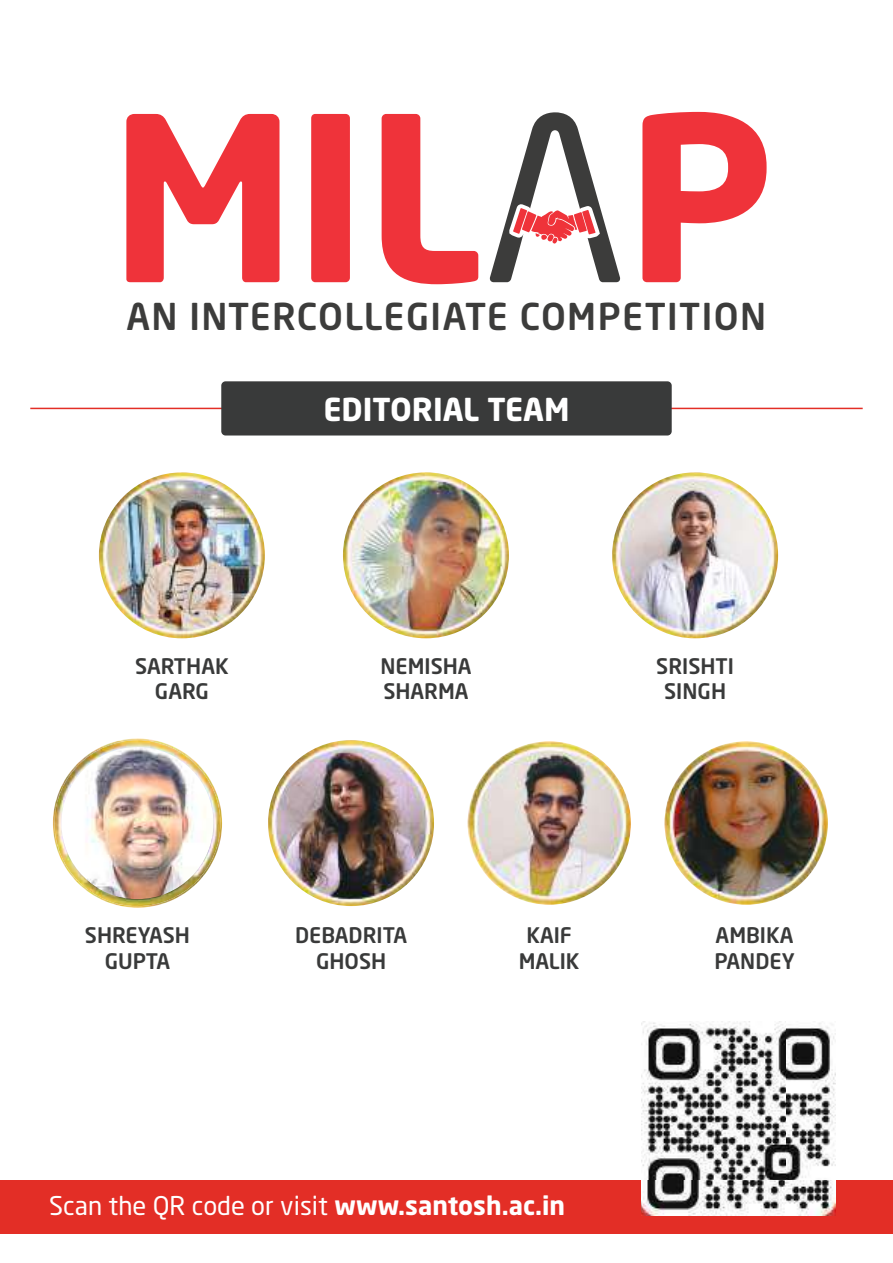
<style>
.page{position:relative;width:893px;height:1263px;background:#fff}
.page>*{position:absolute;margin:0;border:0;box-sizing:border-box;transform-origin:0 0}
.t1{font:500 36.6px "Neo Sans Pro";letter-spacing:.04em;color:#3c3c3b}
.t2{font:700 31.2px "Neo Sans Pro";color:#fff}
.t3{font:25.5px "Neo Sans Pro";color:#fff}
.t4{font:500 21.3px/25.5px "Neo Sans Pro";color:#393a3a;text-align:center}
.s1{font-weight:700}
</style>
<div class="page">
<hr style="left:30px;top:408px;width:833px;height:1px;background:#e32e26">
<div style="left:221px;top:381px;width:451px;height:54px;background:#393a3a;border-radius:4px"></div>
<svg style="left:126px;top:114px;width:153px;height:168px"></svg>
<div style="left:311px;top:114px;width:39px;height:168px;background:#ef333a;border-radius:4px"></div>
<svg style="left:382px;top:114px;width:96px;height:170px"></svg>
<svg style="left:642px;top:112px;width:125px;height:170px"></svg>
<svg style="left:490px;top:112px;width:130px;height:170px"></svg>
<img style="left:53px;top:738px;width:169px;height:170px">
<img style="left:268px;top:740px;width:166px;height:167px">
<img style="left:467px;top:741px;width:164px;height:164px;border-radius:82px">
<img style="left:664px;top:741px;width:164px;height:164px;border-radius:82px">
<img style="left:61px;top:747px;width:153px;height:152px;border-radius:76px">
<img style="left:98px;top:472px;width:167px;height:167px">
<img style="left:612px;top:472px;width:167px;height:167px">
<img style="left:343px;top:472px;width:166px;height:167px">
<div style="left:0;top:1180px;width:893px;height:53px;background:#e32e26"></div>
<img style="left:641px;top:1021px;width:194px;height:195px">
<h1 class="t1" style="left:126px;top:294px;width:641px">AN INTERCOLLEGIATE COMPETITION</h1>
<h2 class="t2" style="left:324px;top:390px;width:247px">EDITORIAL TEAM</h2>
<p class="t4" style="left:135px;top:652px;width:95px">SARTHAK<br>GARG</p>
<p class="t4" style="left:380px;top:652px;width:93px;text-align:left">NEMISHA<br>SHARMA</p>
<p class="t4" style="left:656px;top:652px;width:79px">SRISHTI<br>SINGH</p>
<p class="t4" style="left:85px;top:922px;width:107px">SHREYASH<br>GUPTA</p>
<p class="t4" style="left:295px;top:922px;width:114px">DEBADRITA<br>GHOSH</p>
<p class="t4" style="left:519px;top:922px;width:62px">KAIF<br>MALIK</p>
<p class="t4" style="left:714px;top:922px;width:82px;text-align:left">AMBIKA<br>PANDEY</p>
<p class="t3" style="left:49px;top:1190px;width:517px">Scan the QR code or visit <span class="s1">www.santosh.ac.in</span></p>
</div>
